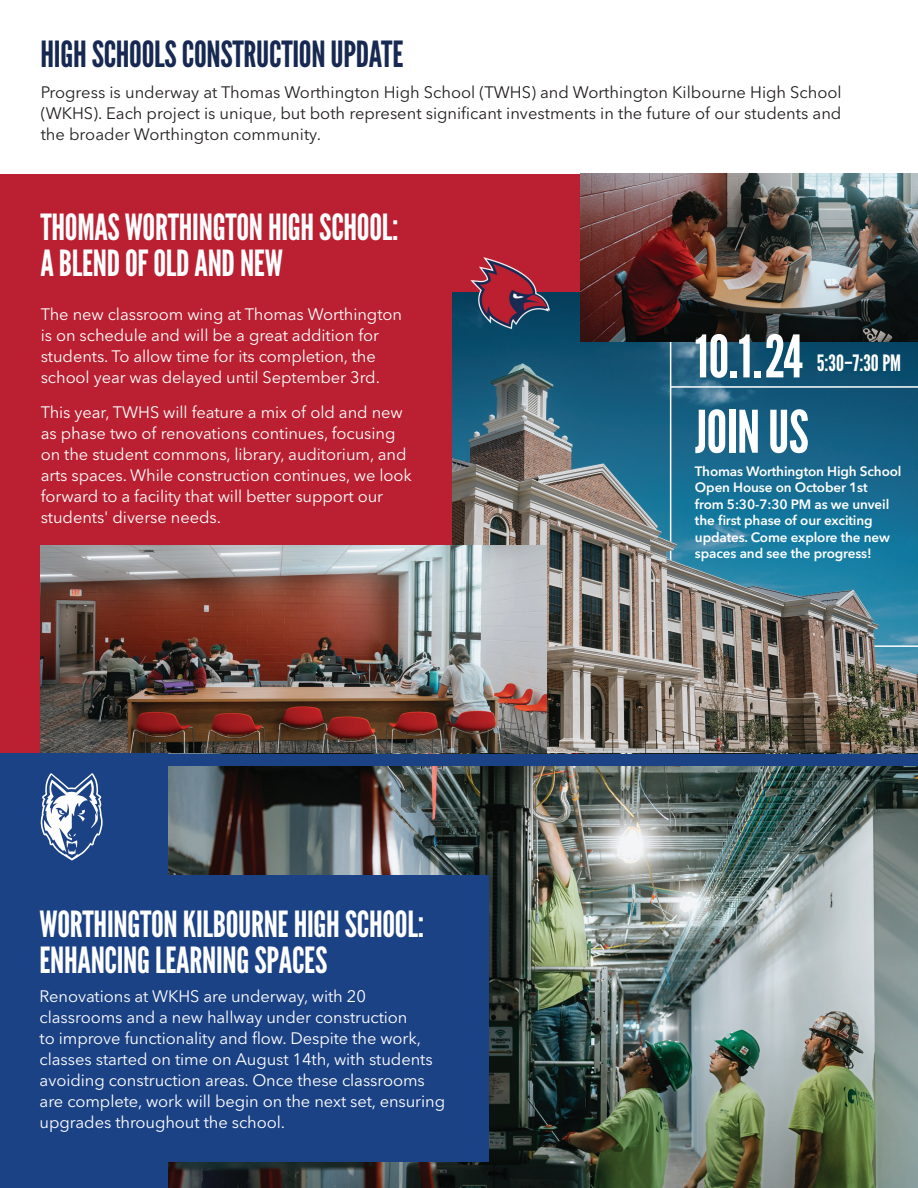
<style>
.page{position:relative;width:918px;height:1188px;background:#fff}
.page>*{position:absolute;margin:0;border:0;box-sizing:border-box;transform-origin:0 0}
.t1{font:58.5px "League Gothic";letter-spacing:-.01em;color:#fff}
.t2{font:36px/36px "League Gothic";letter-spacing:-.01em;color:#fff}
.t3{font:36px "League Gothic";letter-spacing:-.01em;color:#172953}
.t4{font:22.5px "League Gothic";color:#fff}
.t5{font:16.5px/21px "Avenir Next LT Pro";letter-spacing:-.005em;color:#fff}
.t6{font:16.5px/21px "Avenir Next LT Pro";color:#231f20;text-align:justify}
.t7{font:600 13.5px/16.5px "Avenir Next LT Pro";letter-spacing:-.01em;color:#fff}
</style>
<div class="page">
<div style="left:0;top:174px;width:918px;height:580px;background:#ba2031"></div>
<img style="left:452px;top:293px;width:466px;height:461px">
<svg style="left:890px;top:342px;width:28px;height:305px;background:#196a8e"></svg>
<img style="left:459px;top:293px;width:431px;height:461px">
<img style="left:580px;top:174px;width:338px;height:168px">
<img style="left:468px;top:257px;width:83px;height:72px">
<hr style="left:671px;top:386px;width:247px;height:2px;background:#fff">
<img style="left:41px;top:546px;width:505px;height:208px">
<div style="left:0;top:754px;width:918px;height:434px;background:#1c4286"></div>
<img style="left:168px;top:766px;width:750px;height:422px">
<div style="left:0;top:876px;width:488px;height:286px;background:#1c4286"></div>
<svg style="left:40px;top:773px;width:63px;height:88px"></svg>
<p class="t3" style="left:40px;top:33px;width:364px">HIGH SCHOOLS CONSTRUCTION UPDATE</p>
<p class="t6" style="left:41px;top:82px;width:803px">Progress is underway at Thomas Worthington High School (TWHS) and Worthington Kilbourne High School (WKHS). Each project is unique, but both represent significant investments in the future of our students and the broader Worthington community.</p>
<p class="t2" style="left:40px;top:210px;width:360px">THOMAS WORTHINGTON HIGH SCHOOL:<br>A BLEND OF OLD AND NEW</p>
<p class="t5" style="left:41px;top:304px;width:363px">The new classroom wing at Thomas Worthington is on schedule and will be a great addition for students. To allow time for its completion, the school year was delayed until September 3rd.</p>
<p class="t5" style="left:41px;top:401px;width:373px">This year, TWHS will feature a mix of old and new as phase two of renovations continues, focusing on the student commons, library, auditorium, and arts spaces. While construction continues, we look forward to a facility that will better support our students' diverse needs.</p>
<p class="t2" style="left:39px;top:906px;width:386px">WORTHINGTON KILBOURNE HIGH SCHOOL:<br>ENHANCING LEARNING SPACES</p>
<p class="t5" style="left:40px;top:985px;width:407px">Renovations at WKHS are underway, with 20 classrooms and a new hallway under construction<br>to improve functionality and flow. Despite the work, classes started on time on August 14th, with students avoiding construction areas. Once these classrooms are complete, work will begin on the next set, ensuring upgrades throughout the school.</p>
<p class="t1" style="left:695px;top:322px;width:109px">10.1.24</p>
<p class="t1" style="left:695px;top:397px;width:115px">JOIN US</p>
<p class="t7" style="left:695px;top:463px;width:208px">Thomas Worthington High School<br>Open House on October 1st<br>from 5:30-7:30 PM as we unveil the first phase of our exciting updates. Come explore the new spaces and see the progress!</p>
<p class="t4" style="left:817px;top:350px;width:86px">5:30–7:30 PM</p>
</div>
